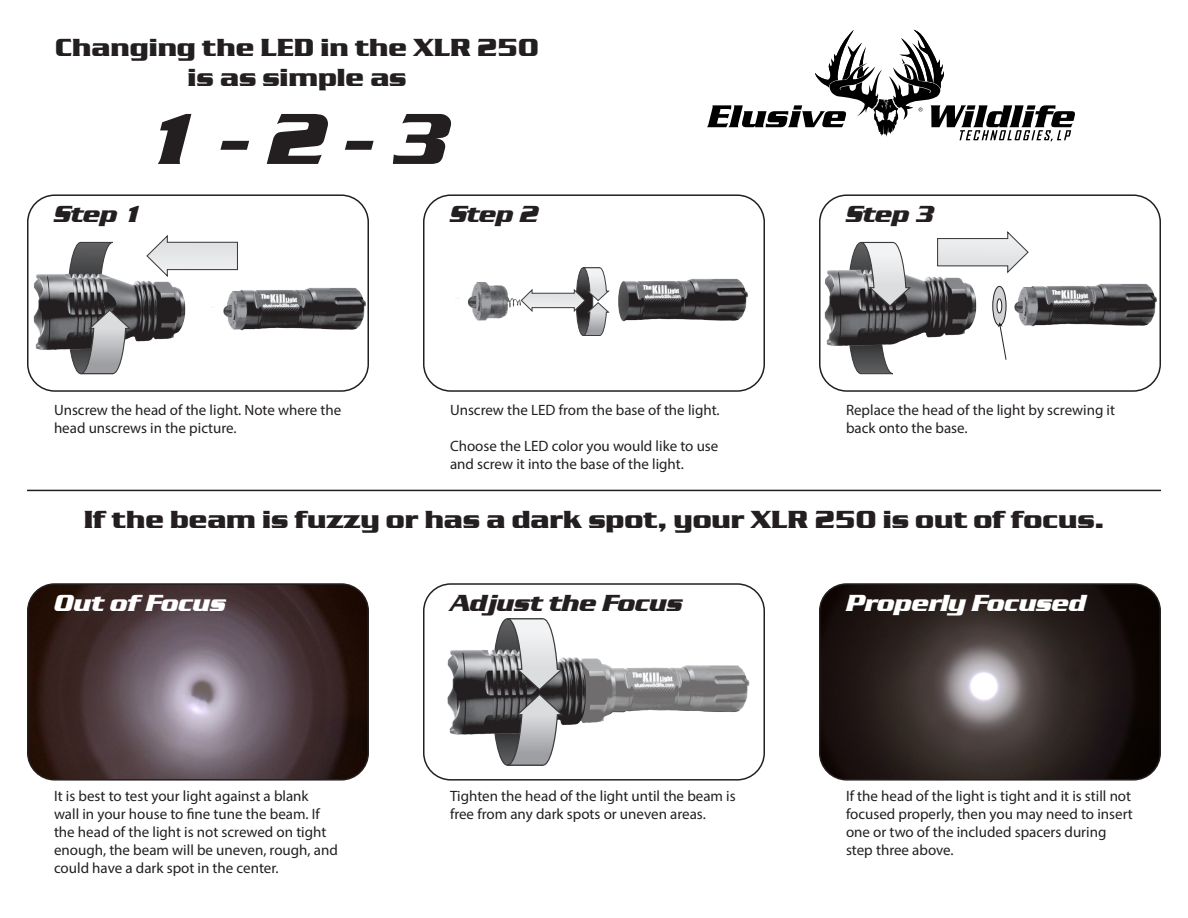
<style>
.page{position:relative;width:1188px;height:918px;background:#fff}
.page>*{position:absolute;margin:0;border:0;box-sizing:border-box;transform-origin:0 0}
.t1{font:italic 700 75px "Serpentine D";color:#231f20}
.t2{font:700 25.5px/30.6px "Serpentine D";color:#231f20;text-align:center}
.t3{font:italic 700 24px "Serpentine D";color:#231f20}
.t4{font:italic 700 24px "Serpentine D";color:#fff}
.t5{font:15px/18px "Myriad Pro";color:#231f20}
</style>
<div class="page">
<svg style="left:707px;top:30px;width:368px;height:111px"></svg>
<img style="left:29px;top:274px;width:338px;height:115px">
<svg style="left:66px;top:241px;width:66px;height:134px"></svg>
<svg style="left:146px;top:235px;width:93px;height:43px"></svg>
<div style="left:27px;top:194px;width:342px;height:198px;border:2px solid #231f20;border-radius:27px"></div>
<img style="left:425px;top:586px;width:329px;height:192px">
<svg style="left:491px;top:618px;width:74px;height:148px"></svg>
<svg style="left:579px;top:658px;width:172px;height:64px"></svg>
<div style="left:423px;top:583px;width:342px;height:198px;border:2px solid #231f20;border-radius:27px"></div>
<img style="left:29px;top:586px;width:338px;height:192px">
<div style="left:27px;top:583px;width:342px;height:198px;border:2px solid #231f20;border-radius:27px"></div>
<img style="left:425px;top:206px;width:327px;height:183px">
<svg style="left:521px;top:267px;width:89px;height:69px"></svg>
<div style="left:423px;top:194px;width:342px;height:198px;border:2px solid #231f20;border-radius:27px"></div>
<img style="left:821px;top:586px;width:338px;height:192px">
<div style="left:819px;top:583px;width:342px;height:198px;border:2px solid #231f20;border-radius:27px"></div>
<img style="left:821px;top:211px;width:338px;height:178px">
<svg style="left:937px;top:230px;width:93px;height:45px"></svg>
<svg style="left:846px;top:241px;width:67px;height:134px"></svg>
<svg style="left:993px;top:286px;width:13px;height:40px"></svg>
<div style="left:993px;top:286px;width:13px;height:40px;border:1px solid #231f20;border-radius:50%"></div>
<div style="left:997px;top:299px;width:5px;height:14px;background:#fff;border-radius:50%"></div>
<div style="left:997px;top:299px;width:5px;height:14px;border:1px solid #231f20;border-radius:50%"></div>
<svg style="left:998px;top:322px;width:9px;height:38px"></svg>
<div style="left:819px;top:194px;width:342px;height:198px;border:2px solid #231f20;border-radius:27px"></div>
<hr style="left:27px;top:490px;width:1134px;height:1px;background:#231f20">
<p class="t2" style="left:55px;top:32px;width:485px">Changing the LED in the XLR 250 is as simple as</p>
<p class="t1" style="left:142px;top:97px;width:311px">1 - 2 - 3</p>
<p class="t3" style="left:54px;top:200px;width:90px">Step 1</p>
<p class="t3" style="left:450px;top:200px;width:90px">Step 2</p>
<p class="t5" style="left:54px;top:401px;width:289px">Unscrew the head of the light. Note where the head unscrews in the picture.</p>
<p class="t5" style="left:450px;top:401px;width:271px">Unscrew the LED from the base of the light.</p>
<p class="t5" style="left:450px;top:437px;width:270px">Choose the LED color you would like to use and screw it into the base of the light.</p>
<p class="t3" style="left:846px;top:200px;width:90px">Step 3</p>
<p class="t5" style="left:846px;top:401px;width:271px">Replace the head of the light by screwing it back onto the base.</p>
<p class="t2" style="left:84px;top:504px;width:1022px">If the beam is fuzzy or has a dark spot, your XLR 250 is out of focus.</p>
<p class="t4" style="left:54px;top:589px;width:173px">Out of Focus</p>
<p class="t3" style="left:450px;top:589px;width:234px">Adjust the Focus</p>
<p class="t4" style="left:846px;top:589px;width:242px">Properly Focused</p>
<p class="t5" style="left:54px;top:787px;width:285px">It is best to test your light against a blank<br>wall in your house to fine tune the beam. If the head of the light is not screwed on tight enough, the beam will be uneven, rough, and could have a dark spot in the center.</p>
<p class="t5" style="left:450px;top:787px;width:287px">Tighten the head of the light until the beam is free from any dark spots or uneven areas.</p>
<p class="t5" style="left:846px;top:787px;width:288px">If the head of the light is tight and it is still not focused properly, then you may need to insert one or two of the included spacers during step three above.</p>
</div>
